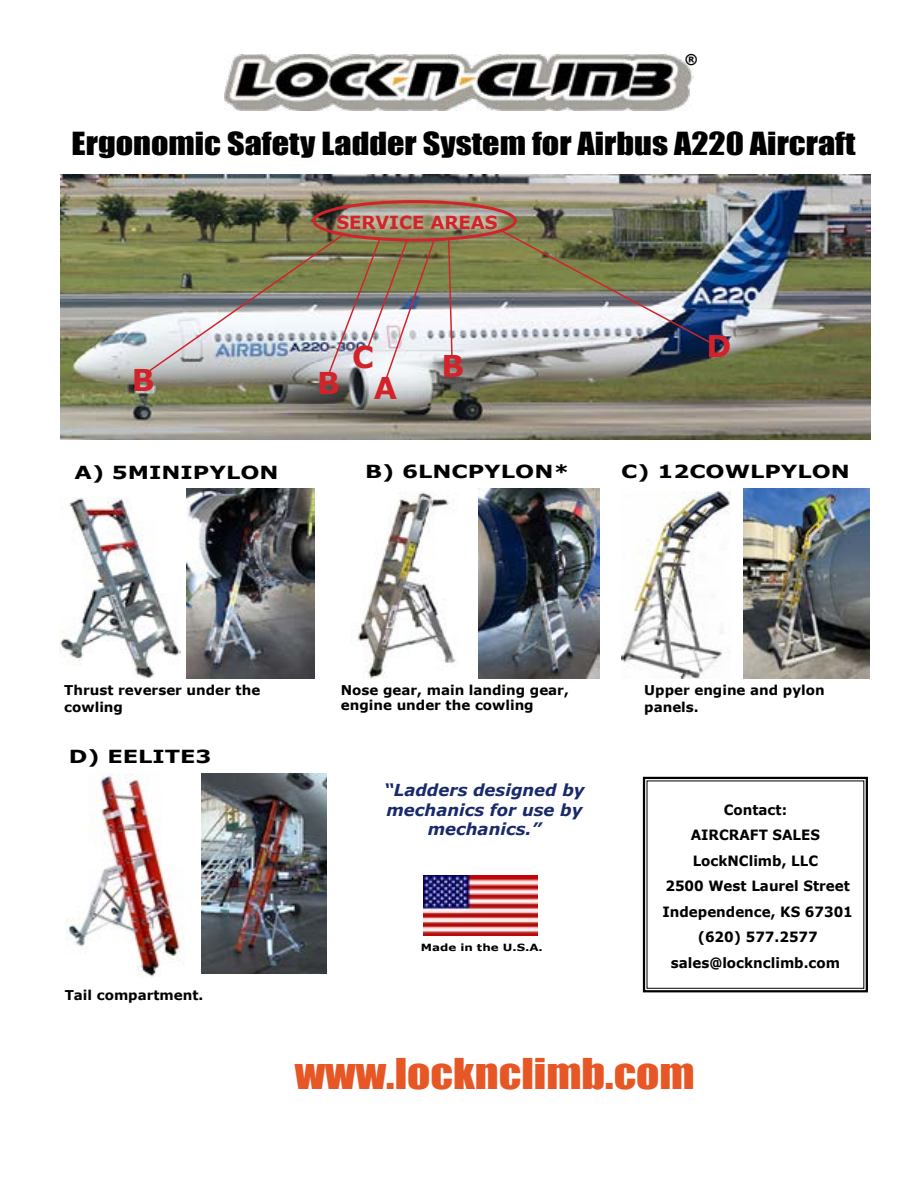
<style>
.page{position:relative;width:918px;height:1188px;background:#fff}
.page>*{position:absolute;margin:0;border:0;box-sizing:border-box;transform-origin:0 0}
.t1{font:39px "Impact";color:#e65725;scale:1.17 1}
.t2{font:700 30px "Verdana";color:#d2232a}
.t3{font:29.25px "Impact";color:#000;scale:1.17 1}
.t4{font:700 18px "Verdana";color:#000;scale:1.25 1}
.t5{font:700 18px "Verdana";color:#d2232a}
.t6{font:italic 700 16.5px/19.8px "Verdana";color:#182a6a;text-align:center}
.t7{font:700 14.1px/25.5px "Verdana";color:#000;text-align:center;scale:.95 1}
.t8{font:700 13.5px/16.5px "Verdana";color:#000}
.t9{font:700 9.9px "Verdana";color:#000;scale:1.2 1}
</style>
<div class="page">
<img style="left:60px;top:175px;width:810px;height:264px">
<img style="left:225px;top:54px;width:468px;height:57px">
<svg style="left:330px;top:208px;width:176px;height:28px;background:#a69f88"></svg>
<svg style="left:447px;top:241px;width:6px;height:117px"></svg>
<div style="left:312px;top:200px;width:205px;height:42px;border:3px solid #d2232a;border-radius:50%"></div>
<img style="left:500px;top:229px;width:212px;height:116px">
<svg style="left:642px;top:776px;width:226px;height:217px"></svg>
<img style="left:59px;top:498px;width:121px;height:180px">
<img style="left:146px;top:233px;width:290px;height:147px">
<img style="left:65px;top:774px;width:119px;height:203px">
<img style="left:358px;top:491px;width:98px;height:188px">
<img style="left:186px;top:488px;width:129px;height:191px">
<img style="left:479px;top:488px;width:121px;height:191px">
<img style="left:201px;top:774px;width:126px;height:200px">
<img style="left:621px;top:491px;width:109px;height:188px">
<img style="left:743px;top:488px;width:127px;height:191px">
<img style="left:423px;top:876px;width:114px;height:59px">
<p class="t8" style="left:685px;top:51px;width:15px">®</p>
<h3 class="t3" style="left:72px;top:121px;width:671px">Ergonomic Safety Ladder System for Airbus A220 Aircraft</h3>
<h2 class="t2" style="left:132px;top:359px;width:24px">B</h2>
<h3 class="t4" style="left:75px;top:459px;width:165px">A) 5MINIPYLON</h3>
<h3 class="t5" style="left:336px;top:209px;width:163px">SERVICE AREAS</h3>
<h2 class="t2" style="left:317px;top:362px;width:24px">B</h2>
<h2 class="t2" style="left:352px;top:336px;width:23px">C</h2>
<h2 class="t2" style="left:707px;top:325px;width:26px">D</h2>
<h2 class="t2" style="left:441px;top:345px;width:24px">B</h2>
<h2 class="t2" style="left:374px;top:366px;width:25px">A</h2>
<h3 class="t4" style="left:365px;top:459px;width:165px">B) 6LNCPYLON*</h3>
<h3 class="t4" style="left:621px;top:459px;width:185px">C) 12COWLPYLON</h3>
<p class="t8" style="left:64px;top:682px;width:198px">Thrust reverser under the cowling</p>
<h3 class="t4" style="left:69px;top:744px;width:116px">D) EELITE3</h3>
<p class="t8" style="left:65px;top:987px;width:140px">Tail compartment.</p>
<p class="t8" style="left:341px;top:682px;width:230px;line-height:15px">Nose gear, main landing gear, engine under the cowling</p>
<p class="t6" style="left:384px;top:779px;width:202px">“Ladders designed by mechanics for use by mechanics.”</p>
<p class="t9" style="left:421px;top:941px;width:103px">Made in the U.S.A.</p>
<p class="t8" style="left:644px;top:682px;width:182px">Upper engine and pylon panels.</p>
<p class="t7" style="left:663px;top:797px;width:202px">Contact:<br>AIRCRAFT SALES<br>LockNClimb, LLC<br>2500 West Laurel Street<br>Independence, KS 67301 (620) 577.2577 sales@locknclimb.com</p>
<h1 class="t1" style="left:295px;top:1043px;width:343px">www.locknclimb.com</h1>
</div>
